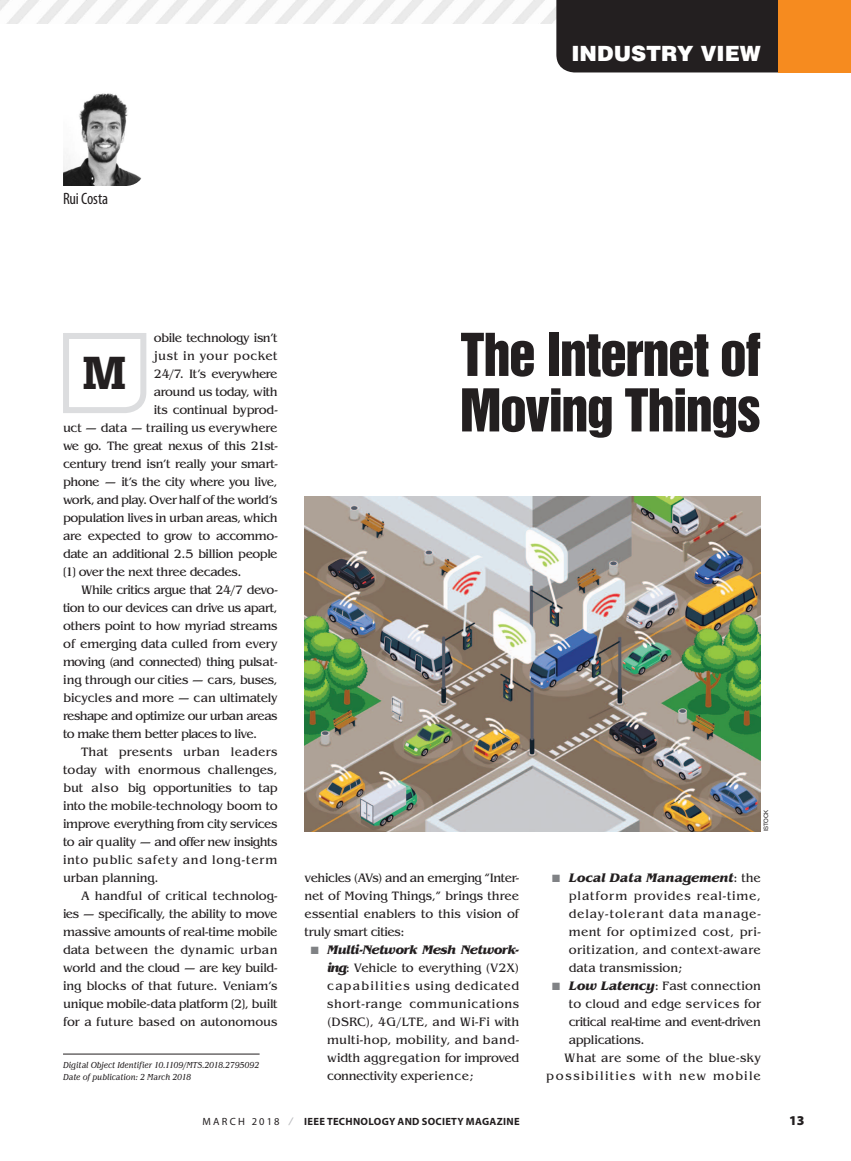
<style>
.page{position:relative;width:851px;height:1161px;background:#fff}
.page>*{position:absolute;margin:0;border:0;box-sizing:border-box;transform-origin:0 0}
.t1{font:54px/55.5px "Helvetica Inserat LT Std";letter-spacing:-.03em;color:#231f20}
.t2{font:900 45px "Glypha LT Std";color:#231f20}
.t3{font:900 21px "Helvetica LT Std";letter-spacing:-.005em;color:#fff}
.t4{font:condensed 16.5px "Myriad Pro";letter-spacing:-.01em;color:#231f20}
.t5{font:900 13.5px "Myriad Pro";color:#231f20}
.t6{font:12.75px/18px "Benguiat Std";letter-spacing:-.02em;color:#231f20;text-align:justify}
.t7{font:12.75px "Benguiat Std";letter-spacing:-.04em;color:#231f20}
.t8{font:12.75px "Benguiat Std";letter-spacing:-.045em;color:#231f20}
.t9{font:12.75px "Benguiat Std";color:#231f20}
.t10{font:12.75px "Benguiat Std";letter-spacing:.01em;color:#231f20}
.t11{font:12.75px "Benguiat Std";letter-spacing:.015em;color:#231f20}
.t12{font:12.75px "Benguiat Std";letter-spacing:-.05em;color:#231f20}
.t13{font:12.75px "Benguiat Std";letter-spacing:.005em;color:#231f20}
.t14{font:12.75px "Benguiat Std";letter-spacing:.055em;color:#231f20}
.t15{font:12.75px "Benguiat Std";letter-spacing:.02em;color:#231f20}
.t16{font:12.75px "Benguiat Std";letter-spacing:.095em;color:#231f20}
.t17{font:12.75px "Benguiat Std";letter-spacing:.035em;color:#231f20}
.t18{font:700 10.5px "Myriad Pro";letter-spacing:.03em;color:#231f20}
.t19{font:italic 9px/12px "Benguiat Std";letter-spacing:-.005em;color:#231f20;scale:.85 1}
.t20{font:6px "Helvetica LT Std";letter-spacing:-.005em;color:#231f20}
.s1{color:#808285}
.s2{font-weight:700;font-style:italic}
.s3{font-weight:400}
.s4{font-family:"Helvetica LT Std";font-weight:900;color:#bcbdc0}
</style>
<div class="page">
<img style="left:0;top:0;width:556px;height:23px">
<div style="left:556px;top:0;width:222px;height:72px;background:#231f20"></div>
<div style="left:778px;top:0;width:72px;height:72px;background:#f68b1f"></div>
<img style="left:63px;top:93px;width:79px;height:93px">
<svg style="left:63px;top:333px;width:84px;height:80px"></svg>
<hr style="left:63px;top:1054px;width:196px;height:1px;background:#231f20">
<img style="left:305px;top:497px;width:455px;height:334px">
<h3 class="t3" style="left:571px;top:40px;width:191px">INDUSTRY VIEW</h3>
<p class="t4" style="left:63px;top:189px;width:47px">Rui Costa</p>
<p class="t7" style="left:154px;top:331px;width:125px">obile technology isn’t</p>
<p class="t17" style="left:154px;top:349px;width:125px">just in your pocket</p>
<p class="t7" style="left:154px;top:367px;width:125px">24/7. It’s everywhere</p>
<p class="t6" style="left:154px;top:383px;width:125px">around us today, with</p>
<p class="t6" style="left:154px;top:401px;width:125px">its continual byprod-</p>
<p class="t6" style="left:63px;top:419px;width:216px">uct — data — trailing us everywhere</p>
<p class="t6" style="left:63px;top:437px;width:216px">we go. The great nexus of this 21st-</p>
<p class="t6" style="left:63px;top:455px;width:216px">century trend isn’t really your smart-</p>
<p class="t8" style="left:63px;top:475px;width:216px">phone — it’s the city where you live,</p>
<p class="t7" style="left:63px;top:493px;width:216px">work, and play. Over half of the world’s</p>
<p class="t6" style="left:63px;top:509px;width:216px">population lives in urban areas, which</p>
<p class="t6" style="left:63px;top:527px;width:216px">are expected to grow to accommo-</p>
<p class="t7" style="left:63px;top:547px;width:216px">date an additional 2.5 billion people</p>
<p class="t7" style="left:63px;top:565px;width:180px">[1] over the next three decades.</p>
<p class="t6" style="left:81px;top:581px;width:198px">While critics argue that 24/7 devo-</p>
<p class="t7" style="left:63px;top:601px;width:216px">tion to our devices can drive us apart,</p>
<p class="t6" style="left:63px;top:617px;width:216px">others point to how myriad streams</p>
<p class="t6" style="left:63px;top:635px;width:216px">of emerging data culled from every</p>
<p class="t12" style="left:63px;top:655px;width:214px">moving (and connected) thing pulsat--</p>
<p class="t6" style="left:63px;top:671px;width:216px">ing through our cities — cars, buses,</p>
<p class="t6" style="left:63px;top:689px;width:216px">bicycles and more — can ultimately</p>
<p class="t7" style="left:63px;top:709px;width:216px">reshape and optimize our urban areas</p>
<p class="t8" style="left:63px;top:727px;width:196px">to make them better places to live.</p>
<p class="t11" style="left:81px;top:745px;width:198px">That presents urban leaders</p>
<p class="t9" style="left:63px;top:763px;width:216px">today with enormous challenges,</p>
<p class="t6" style="left:63px;top:779px;width:216px">but also big opportunities to tap</p>
<p class="t6" style="left:63px;top:797px;width:216px">into the mobile-technology boom to</p>
<p class="t6" style="left:63px;top:815px;width:216px">improve everything from city services</p>
<p class="t6" style="left:63px;top:833px;width:216px">to air quality — and offer new insights</p>
<p class="t14" style="left:63px;top:853px;width:216px">into public safety and long-term</p>
<p class="t6" style="left:63px;top:869px;width:97px">urban planning.</p>
<p class="t13" style="left:81px;top:889px;width:196px">A handful of critical technolog--</p>
<p class="t6" style="left:63px;top:905px;width:216px">ies — specifically, the ability to move</p>
<p class="t6" style="left:63px;top:923px;width:216px">massive amounts of real-time mobile</p>
<p class="t15" style="left:63px;top:943px;width:216px">data between the dynamic urban</p>
<p class="t6" style="left:63px;top:959px;width:216px">world and the cloud — are key build-</p>
<p class="t6" style="left:63px;top:977px;width:216px">ing blocks of that future. Veniam’s</p>
<p class="t6" style="left:63px;top:995px;width:216px">unique mobile-data platform [2], built</p>
<p class="t9" style="left:63px;top:1015px;width:216px">for a future based on autonomous</p>
<h2 class="t2" style="left:83px;top:346px;width:44px">M</h2>
<p class="t19" style="left:63px;top:1059px;width:232px">Digital Object Identifier 10.1109/MTS.2018.2795092<br>Date of publication: 2 March 2018</p>
<h1 class="t1" style="left:459px;top:328px;width:302px">The Internet of<br>Moving Things</h1>
<p class="t6" style="left:304px;top:869px;width:216px">vehicles (AVs) and an emerging “Inter&shy;net of Moving Things,” brings three essential enablers to this vision of truly smart cities:</p>
<p class="t6" style="left:327px;top:941px;width:194px;text-indent:-17px"><span class="s1">■</span> <span class="s2">Multi-Network Mesh Network&shy;ing</span>: Vehicle to everything (V2X) capabilities using dedicated short-range communications (DSRC), 4G/LTE, and Wi-Fi with multi-hop, mobility, and band&shy;width aggregation for improved connectivity experience;</p>
<p class="t20" style="left:762px;top:831px;width:23px;rotate:-90deg">ISTOCK</p>
<p class="t6" style="left:568px;top:869px;width:194px;text-indent:-17px"><span class="s1">■</span> <span class="s2">Local Data Management</span>: the platform provides real-time, delay-tolerant data manage&shy;ment for optimized cost, pri&shy;oritization, and context-aware data transmission;</p>
<p class="t10" style="left:552px;top:979px;width:210px"><span class="s1">■</span> <span class="s2">Low Latency</span>: Fast connection</p>
<p class="t10" style="left:568px;top:997px;width:193px">to cloud and edge services for</p>
<p class="t7" style="left:568px;top:1015px;width:193px">critical real-time and event-driven</p>
<p class="t6" style="left:568px;top:1031px;width:77px">applications.</p>
<p class="t11" style="left:564px;top:1051px;width:198px">What are some of the blue-sky</p>
<p class="t16" style="left:546px;top:1069px;width:216px">possibilities with new mobile</p>
<p class="t18" style="left:202px;top:1115px;width:317px"><span class="s3">M A R C H 2 0 1 8</span> <span class="s4">∕</span> IEEE TECHNOLOGY AND SOCIETY MAGAZINE</p>
<p class="t5" style="left:789px;top:1111px;width:17px">13</p>
</div>
